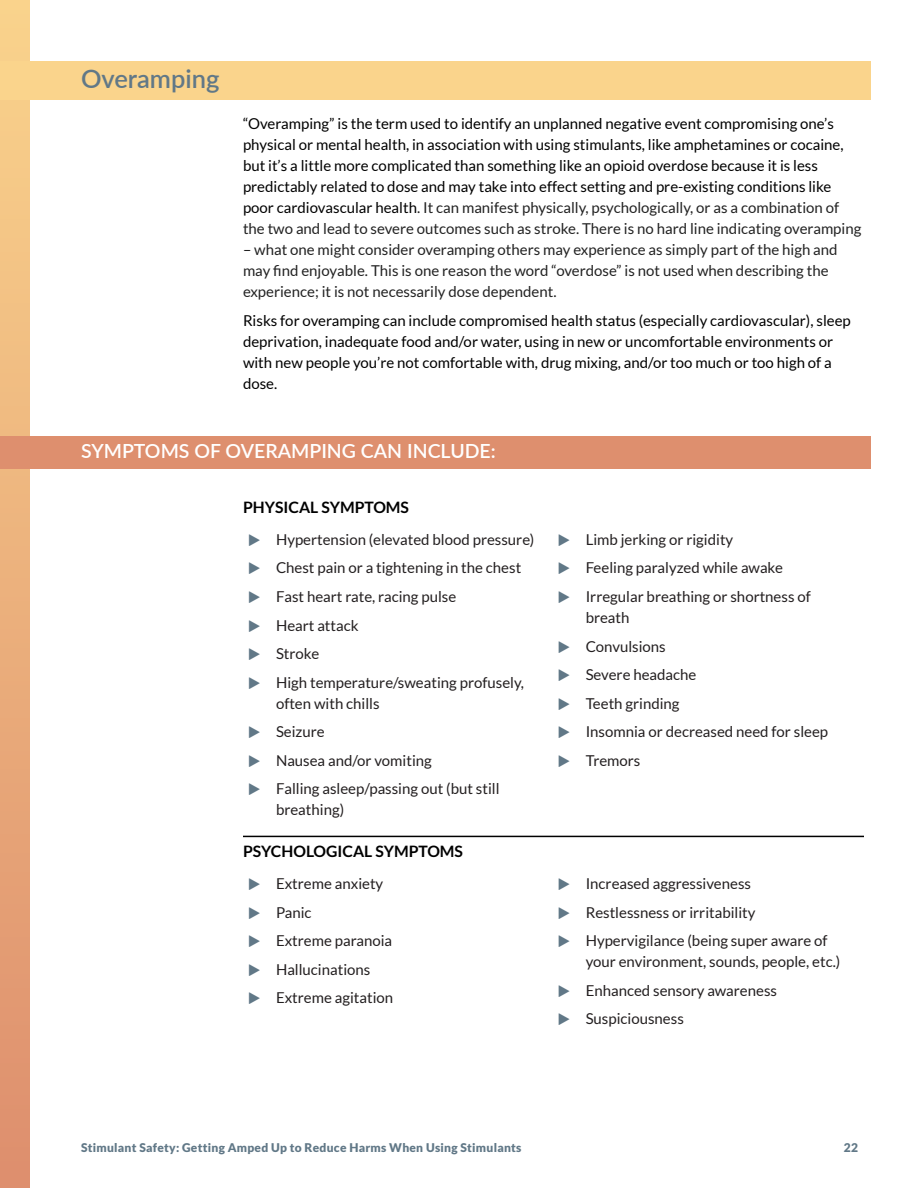
<style>
.page{position:relative;width:918px;height:1188px;background:#fff}
.page>*{position:absolute;margin:0;border:0;box-sizing:border-box;transform-origin:0 0}
.Subhead{font:600 25.5px "Lato";color:#617887}
.subhead_b{font:600 19.5px "Lato";color:#fff}
.subhead_c_rule{font:700 15.75px "Lato";color:#000}
.subhead_c{font:700 15.75px "Lato";color:#000}
.body{font:15px/21px "Lato";color:#000}
.t1{font:15px/21px "Lato";color:#231f20}
.body-2{font:15px/21px "Lato";color:#222}
.t2{font:900 12px "Lato";letter-spacing:.02em;color:#617887}
.s1{color:#222}
</style>
<div class="page">
<div style="left:0;top:0;width:29px;height:1188px;background:linear-gradient(to bottom,#fad38c,#de8e6d)"></div>
<div style="left:0;top:61px;width:871px;height:39px;background:#fad48c"></div>
<div style="left:0;top:436px;width:871px;height:33px;background:#de8f6e"></div>
<hr style="left:243px;top:836px;width:621px;height:1px;background:#000">
<p class="Subhead" style="left:81px;top:60px;width:140px">Overamping</p>
<p class="body" style="left:243px;top:113px;width:620px">“Overamping” is the term used to identify an unplanned negative event compromising one’s physical or mental health, in association with using stimulants, like amphetamines or cocaine, but it’s a little more complicated than something like an opioid overdose because it is less predictably related to dose and may take into effect setting and pre-existing conditions like poor cardiovascular health<span class="s1">. It can manifest physically, psychologically, or as a combination of the two and lead to severe outcomes such as stroke. There is no hard line indicating overamping</span></p>
<p class="body-2" style="left:243px;top:239px;width:596px">– what one might consider overamping others may experience as simply part of the high and may find enjoyable. This is one reason the word “overdose” is not used when describing the experience; it is not necessarily dose dependent.</p>
<p class="body" style="left:243px;top:310px;width:609px">Risks for overamping can include compromised health status (especially cardiovascular), sleep deprivation, inadequate food and/or water, using in new or uncomfortable environments or with new people you’re not comfortable with, drug mixing, and/or too much or too high of a dose.</p>
<p class="subhead_b" style="left:81px;top:437px;width:416px">SYMPTOMS OF OVERAMPING CAN INCLUDE:</p>
<p class="subhead_c" style="left:243px;top:498px;width:168px">PHYSICAL SYMPTOMS</p>
<p class="t1" style="left:276px;top:529px;width:260px">Hypertension (elevated blood pressure)</p>
<p class="t1" style="left:276px;top:557px;width:247px">Chest pain or a tightening in the chest</p>
<p class="t1" style="left:276px;top:586px;width:182px">Fast heart rate, racing pulse</p>
<p class="t1" style="left:276px;top:615px;width:84px">Heart attack</p>
<p class="t1" style="left:276px;top:643px;width:45px">Stroke</p>
<p class="t1" style="left:276px;top:672px;width:249px">High temperature/sweating profusely, often with chills</p>
<p class="t1" style="left:276px;top:721px;width:50px">Seizure</p>
<p class="t1" style="left:276px;top:750px;width:157px">Nausea and/or vomiting</p>
<p class="t1" style="left:276px;top:778px;width:225px">Falling asleep/passing out (but still breathing)</p>
<p class="subhead_c_rule" style="left:243px;top:843px;width:222px">PSYCHOLOGICAL SYMPTOMS</p>
<p class="t1" style="left:276px;top:873px;width:109px">Extreme anxiety</p>
<p class="t1" style="left:276px;top:902px;width:37px">Panic</p>
<p class="t1" style="left:276px;top:930px;width:118px">Extreme paranoia</p>
<p class="t1" style="left:276px;top:959px;width:96px">Hallucinations</p>
<p class="t1" style="left:276px;top:987px;width:119px">Extreme agitation</p>
<p class="t1" style="left:586px;top:529px;width:149px">Limb jerking or rigidity</p>
<p class="t1" style="left:586px;top:557px;width:199px">Feeling paralyzed while awake</p>
<p class="t1" style="left:586px;top:586px;width:227px">Irregular breathing or shortness of breath</p>
<p class="t1" style="left:586px;top:636px;width:82px">Convulsions</p>
<p class="t1" style="left:586px;top:664px;width:112px">Severe headache</p>
<p class="t1" style="left:586px;top:693px;width:95px">Teeth grinding</p>
<p class="t1" style="left:586px;top:721px;width:244px">Insomnia or decreased need for sleep</p>
<p class="t1" style="left:586px;top:750px;width:56px">Tremors</p>
<p class="t1" style="left:586px;top:873px;width:167px">Increased aggressiveness</p>
<p class="t1" style="left:586px;top:902px;width:171px">Restlessness or irritability</p>
<p class="t1" style="left:586px;top:930px;width:256px">Hypervigilance (being super aware of your environment, sounds, people, etc.)</p>
<p class="t1" style="left:586px;top:980px;width:193px">Enhanced sensory awareness</p>
<p class="t1" style="left:586px;top:1008px;width:100px">Suspiciousness</p>
<p class="t2" style="left:81px;top:1141px;width:442px">Stimulant Safety: Getting Amped Up to Reduce Harms When Using Stimulants</p>
<p class="t2" style="left:844px;top:1141px;width:16px">22</p>
</div>
